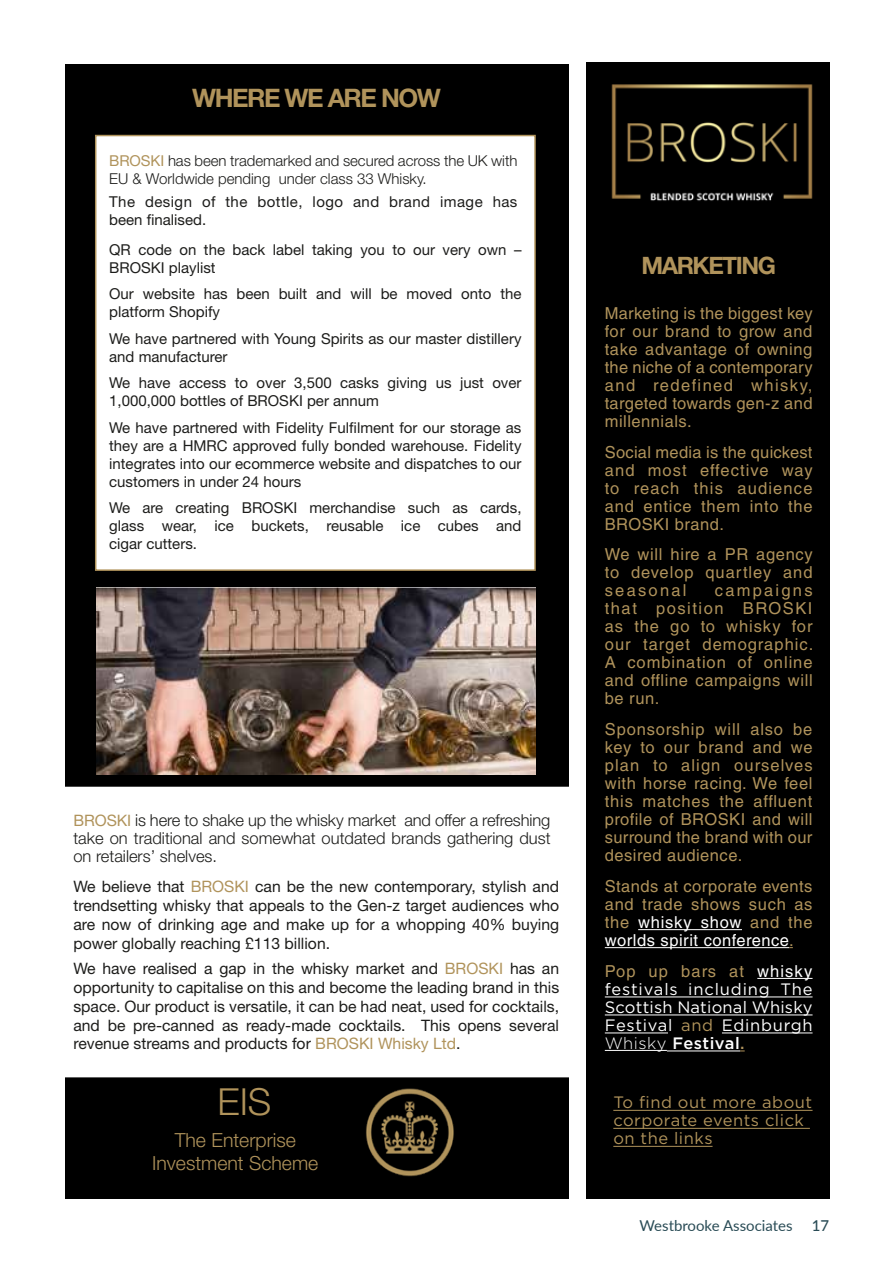
<style>
.page{position:relative;width:893px;height:1263px;background:#fff}
.page>*{position:absolute;margin:0;border:0;box-sizing:border-box;transform-origin:0 0}
.t1{font:300 37.35px "Helvetica Neue LT Std";color:#b0935b}
.t2{font:700 25.5px "Helvetica Neue LT Std";letter-spacing:-.06em;color:#b0935b}
.t3{font:700 24px "Helvetica Neue LT Std";letter-spacing:-.06em;color:#b0935b}
.t4{font:300 19.5px/22.6px "Helvetica Neue LT Std";color:#b0935b;text-align:center}
.t5{font:16.5px/18px "Helvetica LT Std";letter-spacing:.04em;color:#b0935b;text-align:justify}
.t6{font:300 16.5px/18px "Helvetica Neue LT Std";color:#1d1d1b;text-align:justify}
.t7{font:16.5px/18px "Gotham";letter-spacing:.02em;color:#fff;text-align:justify}
.t8{font:16.5px/18px "Gotham";letter-spacing:.03em;color:#b0935b}
.t9{font:16.5px "Helvetica LT Std";letter-spacing:.065em;color:#b0935b}
.t10{font:15.75px/18.9px "Helvetica Neue LT Std";color:#1d1d1b;text-align:justify}
.t11{font:15px/18px "Helvetica Neue LT Std";color:#1d1d1b}
.t12{font:300 15px/18px "Helvetica Neue LT Std";letter-spacing:-.005em;color:#1d1d1b}
.t13{font:15px/18px "Helvetica Neue LT Std";letter-spacing:.03em;color:#1d1d1b}
.t14{font:15px "Lato";color:#294b55}
.t15{font:500 15px "Lato";color:#294b55}
.s1{font-weight:400;color:#b0935b}
.s2{font-weight:400;font-size:15.75px;color:#b0935b}
.s3{color:#b0935b}
.s4{color:#fff}
.s5{font-weight:300}
.s6{font-weight:500}
.s7{font-weight:500;color:#b0935b}
</style>
<div class="page">
<div style="left:587px;top:63px;width:243px;height:1136px;background:#000"></div>
<hr style="left:638px;top:929px;width:104px;height:1px;background:#fff">
<hr style="left:605px;top:947px;width:184px;height:1px;background:#fff">
<hr style="left:757px;top:978px;width:55px;height:1px;background:#fff">
<hr style="left:605px;top:997px;width:207px;height:1px;background:#fff">
<hr style="left:605px;top:1015px;width:207px;height:1px;background:#fff">
<hr style="left:605px;top:1033px;width:63px;height:1px;background:#fff">
<hr style="left:722px;top:1033px;width:90px;height:1px;background:#fff">
<hr style="left:605px;top:1050px;width:62px;height:1px;background:#fff">
<hr style="left:667px;top:1051px;width:73px;height:1px;background:#fff">
<div style="left:65px;top:64px;width:503px;height:1135px;background:#000"></div>
<div style="left:64px;top:787px;width:504px;height:289px;background:#fff"></div>
<div style="left:63px;top:787px;width:506px;height:290px;border:2px solid #fff"></div>
<div style="left:96px;top:136px;width:439px;height:434px;background:#fff"></div>
<div style="left:95px;top:135px;width:441px;height:436px;border:2px solid #b0935b"></div>
<img style="left:366px;top:1088px;width:88px;height:89px">
<img style="left:96px;top:588px;width:440px;height:187px">
<hr style="left:613px;top:1110px;width:199px;height:1px;background:#b0935b">
<hr style="left:613px;top:1128px;width:197px;height:1px;background:#b0935b">
<hr style="left:613px;top:1146px;width:99px;height:1px;background:#b0935b">
<img style="left:611px;top:84px;width:202px;height:117px">
<h2 class="t2" style="left:192px;top:82px;width:250px">WHERE WE ARE NOW</h2>
<p class="t12" style="left:109px;top:151px;width:410px"><span class="s1">BROSKI</span> has been trademarked and secured across the UK with<br>EU &amp; Worldwide pending under class 33 Whisky.</p>
<p class="t13" style="left:109px;top:192px;width:410px">The design of the bottle, logo and brand image has been finalised.</p>
<p class="t11" style="left:109px;top:240px;width:414px">QR code on the back label taking you to our very own –<br>BROSKI playlist</p>
<p class="t11" style="left:109px;top:284px;width:414px">Our website has been built and will be moved onto the platform Shopify</p>
<p class="t11" style="left:109px;top:329px;width:414px">We have partnered with Young Spirits as our master distillery and manufacturer</p>
<p class="t11" style="left:109px;top:374px;width:414px">We have access to over 3,500 casks giving us just over<br>1,000,000 bottles of BROSKI per annum</p>
<p class="t11" style="left:109px;top:418px;width:414px;text-align:justify">We have partnered with Fidelity Fulfilment for our storage as they are a HMRC approved fully bonded warehouse. Fidelity integrates into our ecommerce website and dispatches to our customers in under 24 hours</p>
<p class="t11" style="left:109px;top:499px;width:414px;text-align:justify">We are creating BROSKI merchandise such as cards, glass wear, ice buckets, reusable ice cubes and cigar cutters.</p>
<p class="t6" style="left:73px;top:811px;width:479px"><span class="s2">BROSKI</span> is here to shake up the whisky market and offer a refreshing take on traditional and somewhat outdated brands gathering dust on retailers’ shelves.</p>
<p class="t10" style="left:73px;top:877px;width:487px">We believe that <span class="s3">BROSKI</span> can be the new contemporary, stylish and trendsetting whisky that appeals to the Gen-z target audiences who are now of drinking age and make up for a whopping 40% buying power globally reaching £113 billion.</p>
<p class="t10" style="left:73px;top:958px;width:487px">We have realised a gap in the whisky market and <span class="s3">BROSKI</span> has an opportunity to capitalise on this and become the leading brand in this space. Our product is versatile, it can be had neat, used for cocktails, and be pre-canned as ready-made cocktails. This opens several revenue streams and products for <span class="s3">BROSKI Whisky Ltd</span>.</p>
<h1 class="t1" style="left:218px;top:1078px;width:55px">EIS</h1>
<p class="t4" style="left:152px;top:1128px;width:168px">The Enterprise<br>Investment Scheme</p>
<h3 class="t3" style="left:641px;top:251px;width:136px">MARKETING</h3>
<p class="t5" style="left:605px;top:304px;width:209px">Marketing is the biggest key for our brand to grow and take advantage of owning the niche of a contemporary and redefined whisky, targeted towards gen-z and millennials.</p>
<p class="t5" style="left:605px;top:443px;width:209px">Social media is the quickest and most effective way to reach this audience and entice them into the BROSKI brand.</p>
<p class="t5" style="left:605px;top:546px;width:209px">We will hire a PR agency to develop quartley and seasonal</p>
<p class="t5" style="left:605px;top:582px;width:210px;text-indent:110px">campaigns that position BROSKI as the go to whisky for our target demographic.<br>A combination of online and offline campaigns will be run.</p>
<p class="t5" style="left:605px;top:720px;width:209px">Sponsorship will also be key to our brand and we plan to align ourselves with horse racing. We feel this matches the affluent profile of BROSKI and will surround the brand with our desired audience.</p>
<p class="t5" style="left:605px;top:877px;width:209px">Stands at corporate events and trade shows such as the <span class="s4">whisky show</span> and the <span class="s4">worlds spirit conference</span>.</p>
<p class="t9" style="left:605px;top:961px;width:209px">Pop up bars at <span class="s4">whisky</span></p>
<p class="t7" style="left:605px;top:979px;width:209px">festivals including The Scottish National Whisky Festival <span class="s3">and</span> Edinburgh <span class="s5">Whisky</span> <span class="s6">Festival</span><span class="s7">.</span></p>
<p class="t8" style="left:613px;top:1093px;width:200px">To find out more about corporate events click on the links</p>
<p class="t14" style="left:640px;top:1215px;width:155px">Westbrooke Associates</p>
<p class="t15" style="left:812px;top:1215px;width:19px">17</p>
</div>
